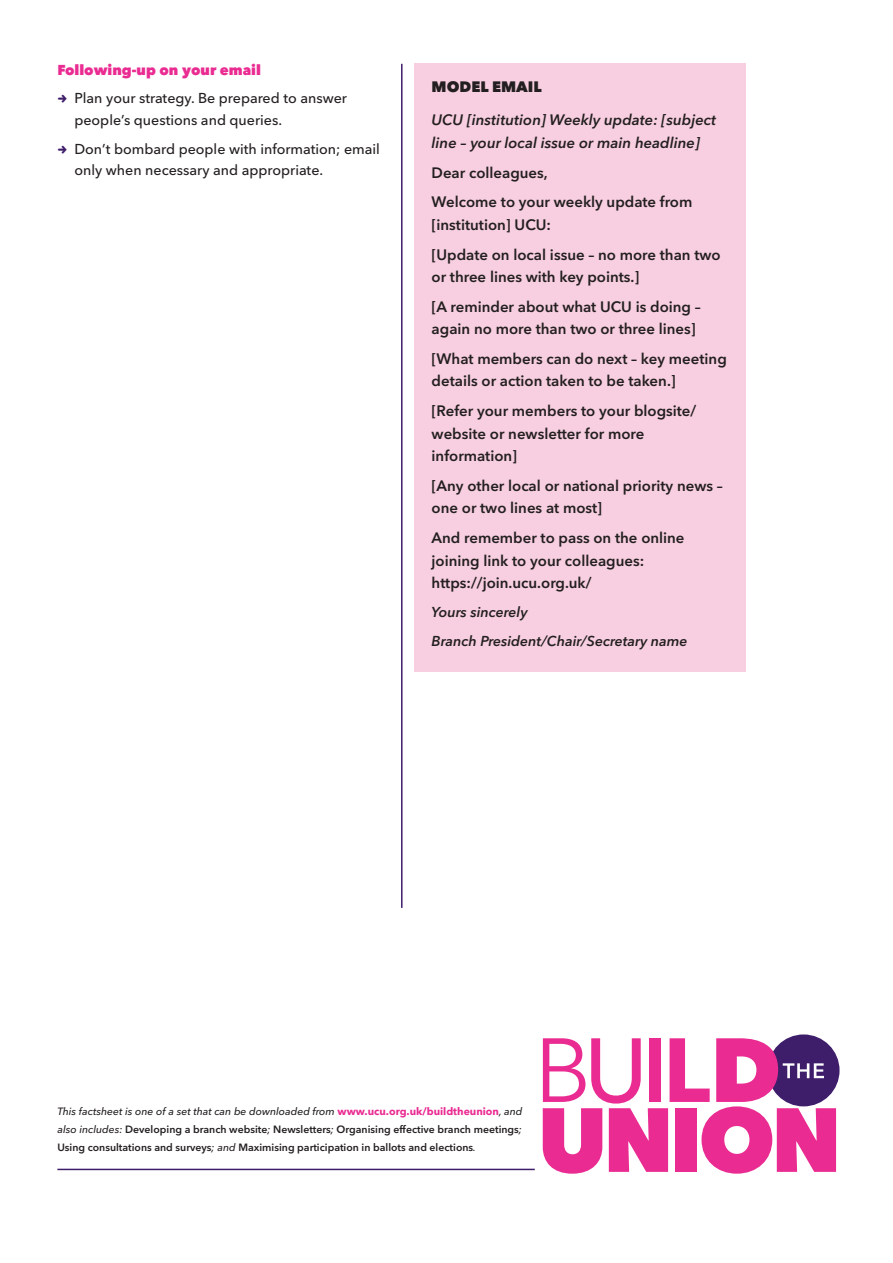
<style>
.page{position:relative;width:893px;height:1263px;background:#fff}
.page>*{position:absolute;margin:0;border:0;box-sizing:border-box;transform-origin:0 0}
.t1{font:600 15px/29.7px "Avenir Next LT Pro";color:#231f20}
.t2{font:italic 600 15px/22.5px "Avenir Next LT Pro";color:#231f20}
.t3{font:800 15px "Avenir Next LT Pro";color:#231f20}
.t4{font:500 14.25px/21.6px "Avenir Next LT Pro";color:#231f20}
.t5{font:italic 600 14.25px/28.8px "Avenir Next LT Pro";color:#231f20}
.t6{font:800 14.25px "Avenir Next LT Pro";color:#ea2c92}
.t7{font:600 10.5px/18px "Avenir Next LT Pro";color:#231f20;text-align:justify}
.s1{color:#3e1d6b}
.s2{font-weight:500;font-style:italic}
.s3{font-weight:700;color:#ea2c92}
</style>
<div class="page">
<div style="left:768px;top:1034px;width:71px;height:72px;background:#3e1d6b;border-radius:50%"></div>
<svg style="left:543px;top:1038px;width:293px;height:136px"></svg>
<div style="left:415px;top:64px;width:331px;height:608px;background:#f8cfe0"></div>
<hr style="left:57px;top:1169px;width:478px;height:1px;background:#3e1d6b">
<hr style="left:401px;top:64px;width:2px;height:844px;background:#3e1d6b">
<p class="t6" style="left:57px;top:64px;width:205px">Following-up on your email</p>
<p class="t4" style="left:74px;top:89px;width:274px;text-indent:-17px"><span class="s1">▼</span> Plan your strategy. Be prepared to answer people’s questions and queries.</p>
<p class="t4" style="left:74px;top:139px;width:307px;text-indent:-17px"><span class="s1">▼</span> Don’t bombard people with information; email only when necessary and appropriate.</p>
<p class="t3" style="left:432px;top:81px;width:112px">MODEL EMAIL</p>
<p class="t2" style="left:432px;top:110px;width:286px">UCU [institution] Weekly update: [subject line – your local issue or main headline]</p>
<p class="t1" style="left:432px;top:159px;width:262px">Dear colleagues,<br>Welcome to your weekly update from</p>
<p class="t1" style="left:432px;top:211px;width:291px">[institution] UCU:<br>[Update on local issue – no more than two</p>
<p class="t1" style="left:432px;top:263px;width:271px">or three lines with key points.]<br>[A reminder about what UCU is doing –</p>
<p class="t1" style="left:432px;top:316px;width:297px">again no more than two or three lines] [What members can do next – key meeting</p>
<p class="t1" style="left:432px;top:368px;width:266px">details or action taken to be taken.] [Refer your members to your blogsite/</p>
<p class="t1" style="left:432px;top:424px;width:214px;line-height:22.5px">website or newsletter for more information]</p>
<p class="t1" style="left:432px;top:476px;width:293px;line-height:22.5px">[Any other local or national priority news – one or two lines at most]</p>
<p class="t1" style="left:432px;top:528px;width:254px;line-height:22.5px">And remember to pass on the online joining link to your colleagues: https://join.ucu.org.uk/</p>
<p class="t5" style="left:432px;top:599px;width:258px">Yours sincerely<br>Branch President/Chair/Secretary name</p>
<p class="t7" style="left:57px;top:1103px;width:467px"><span class="s2">This factsheet is one of a set that can be downloaded from</span> <span class="s3">www.ucu.org.uk/buildtheunion</span><span class="s2">, and also includes:</span> Developing a branch website<span class="s2">;</span> Newsletters<span class="s2">;</span> Organising effective branch meetings<span class="s2">; </span>Using consultations and surveys<span class="s2">; and</span> Maximising participation in ballots and elections<span class="s2">.</span></p>
</div>
